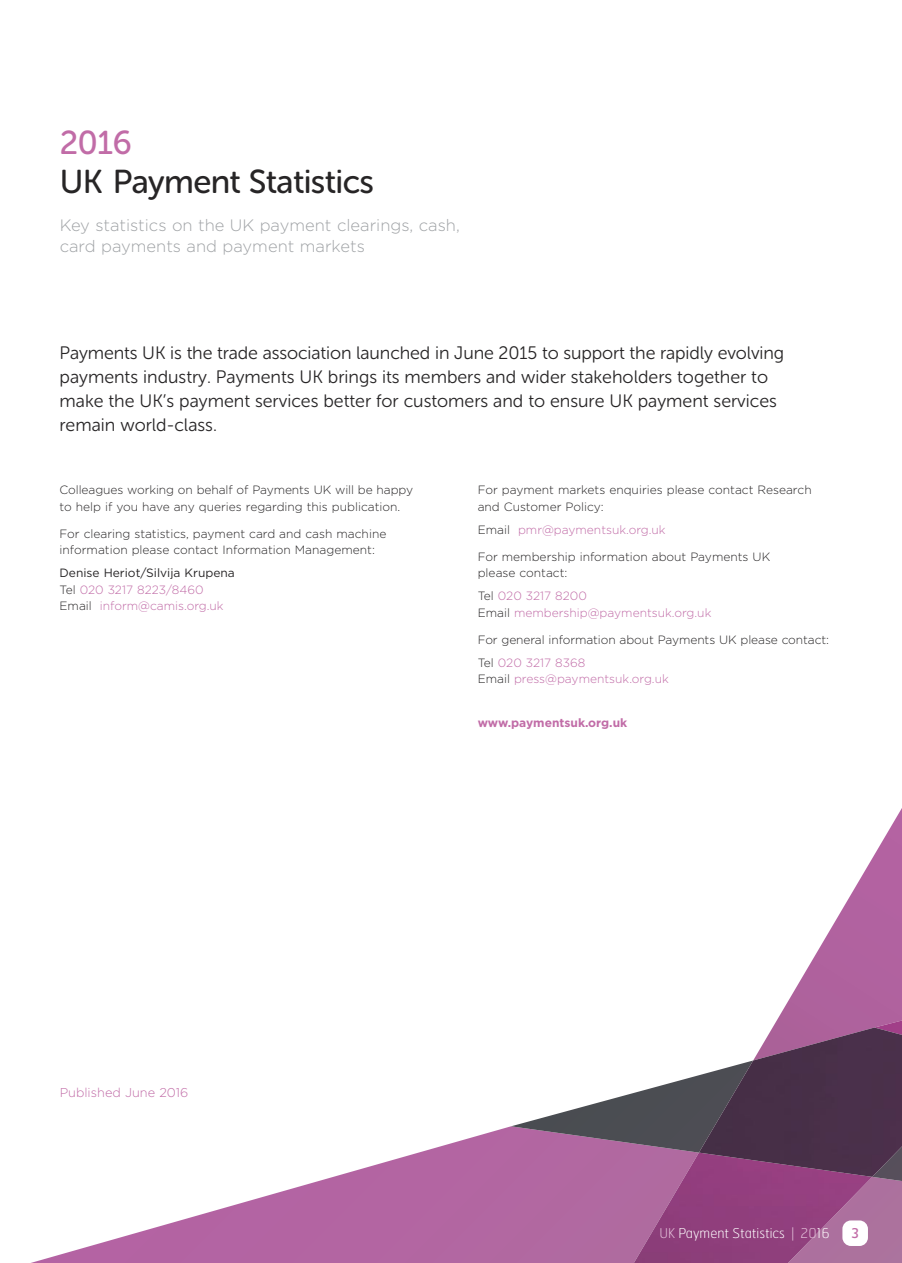
<style>
.page{position:relative;width:902px;height:1263px;background:#fff}
.page>*{position:absolute;margin:0;border:0;box-sizing:border-box;transform-origin:0 0}
.t1{font:33px "Museo Sans Rounded 500";letter-spacing:-.02em;color:#272526}
.t2{font:33px "Museo Sans Rounded 500";color:#c16ca7}
.t3{font:18px/24px "Museo Sans Rounded 300";color:#272526}
.t4{font:300 16.5px/21px "Gotham";color:#a0a3a6}
.t5{font:100 13.5px "Hermes";color:#fff}
.t6{font:13.5px "Hermes";color:#c16ca7}
.t7{font:300 12.75px "Gotham";color:#c16ca7}
.t8{font:300 12px/16.5px "Gotham";color:#272526}
.t9{font:300 12px/16.5px "Gotham";color:#c16ca7}
.t10{font:700 12px "Gotham";color:#c16ca7}
.s1{font-weight:400;color:#272526}
.s2{color:#272526}
.s3{color:#c16ca7}
.s4{color:#e6c4dc}
</style>
<div class="page">
<svg style="left:31px;top:1126px;width:480px;height:137px"></svg>
<svg style="left:511px;top:1075px;width:390px;height:188px"></svg>
<img style="left:633px;top:1152px;width:239px;height:111px">
<svg style="left:773px;top:810px;width:128px;height:217px"></svg>
<img style="left:874px;top:1020px;width:27px;height:7px">
<img style="left:698px;top:1027px;width:203px;height:150px">
<div style="left:842px;top:1220px;width:25px;height:26px;background:#fff;border-radius:9px"></div>
<h1 class="t2" style="left:60px;top:131px;width:74px">2016</h1>
<h1 class="t1" style="left:60px;top:170px;width:316px">UK Payment Statistics</h1>
<h3 class="t4" style="left:60px;top:216px;width:401px">Key statistics on the UK payment clearings, cash, card payments and payment markets</h3>
<p class="t3" style="left:60px;top:342px;width:726px">Payments UK is the trade association launched in June 2015 to support the rapidly evolving payments industry. Payments UK brings its members and wider stakeholders together to make the UK’s payment services better for customers and to ensure UK payment services remain world-class.</p>
<p class="t8" style="left:60px;top:483px;width:355px">Colleagues working on behalf of Payments UK will be happy to help if you have any queries regarding this publication.</p>
<p class="t8" style="left:60px;top:526px;width:328px">For clearing statistics, payment card and cash machine information please contact Information Management:</p>
<p class="t9" style="left:60px;top:566px;width:177px"><span class="s1">Denise Heriot/Silvija Krupena<br></span><span class="s2">Tel</span> 020 3217 8223/8460<br><span class="s2">Email</span> inform@camis.org.uk</p>
<p class="t8" style="left:477px;top:483px;width:335px">For payment markets enquiries please contact Research and Customer Policy:</p>
<p class="t9" style="left:477px;top:522px;width:189px"><span class="s2">Email</span> pmr@paymentsuk.org.uk</p>
<p class="t8" style="left:477px;top:549px;width:294px">For membership information about Payments UK please contact:</p>
<p class="t9" style="left:477px;top:589px;width:235px"><span class="s2">Tel</span> 020 3217 8200<br><span class="s2">Email</span> membership@paymentsuk.org.uk</p>
<p class="t8" style="left:477px;top:629px;width:353px;line-height:23px">For general information about Payments UK please contact:<br>Tel <span class="s3">020 3217 8368</span></p>
<p class="t9" style="left:477px;top:672px;width:192px"><span class="s2">Email</span> press@paymentsuk.org.uk</p>
<p class="t10" style="left:477px;top:718px;width:151px">www.paymentsuk.org.uk</p>
<p class="t7" style="left:60px;top:1088px;width:130px">Published June 2016</p>
<p class="t5" style="left:659px;top:1225px;width:172px"><span class="s4">UK</span> Payment Statistics <span class="s4">| 20</span>16</p>
<p class="t6" style="left:851px;top:1225px;width:9px">3</p>
</div>
